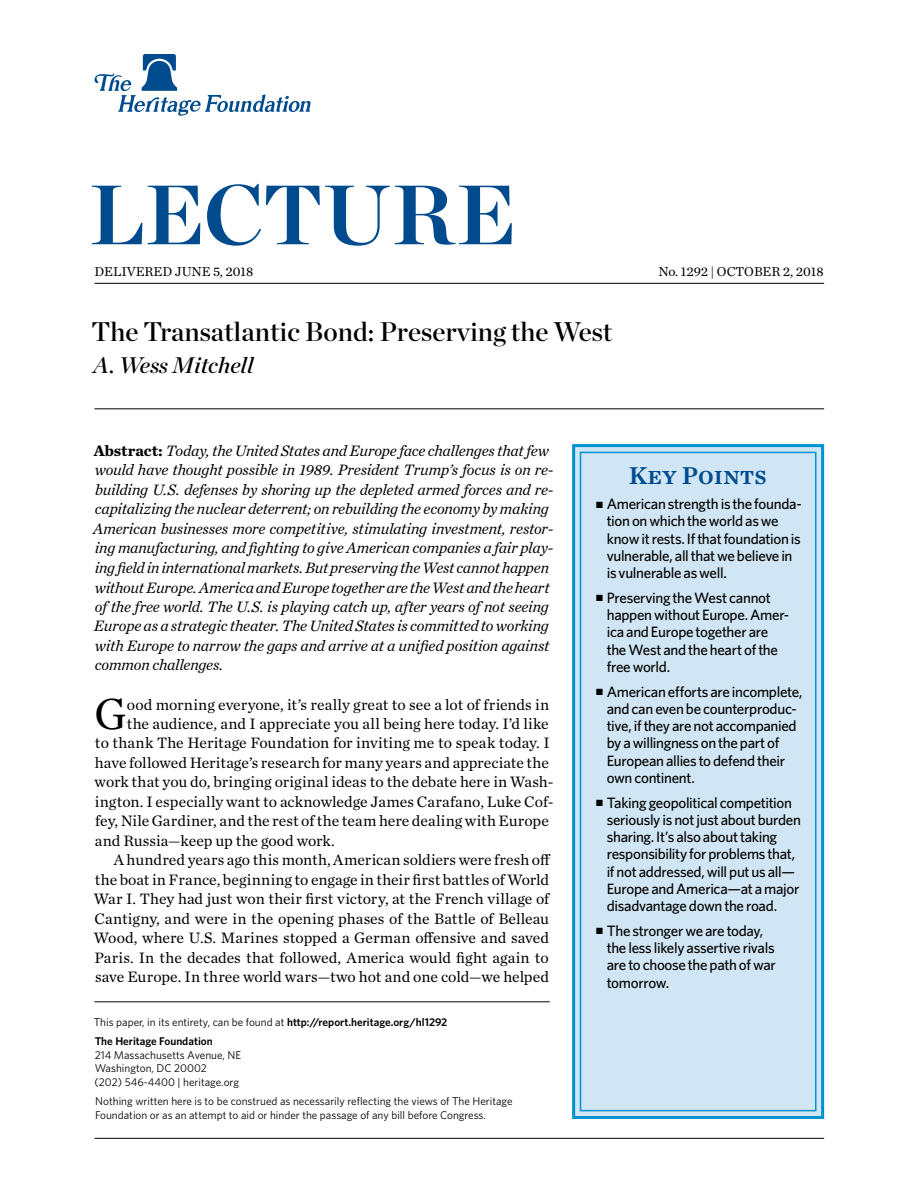
<style>
.page{position:relative;width:918px;height:1188px;background:#fff}
.page>*{position:absolute;margin:0;border:0;box-sizing:border-box;transform-origin:0 0}
.t1{font:84px "Chronicle Display Bold SC800";color:#004b8d}
.t2{font:45.45px "Chronicle Text G1";color:#000}
.t3{font:27px "Chronicle Display Semi";color:#000}
.t4{font:25.5px "Chronicle Text G1 Semi";color:#004b8d}
.t5{font:italic 22.5px "Chronicle Display Semi";color:#000}
.t6{font:15.75px "Chronicle Text G1";letter-spacing:-.005em;color:#000}
.t7{font:italic 15.75px/19.5px "Chronicle Text G1";letter-spacing:-.015em;color:#000}
.t8{font:500 15px/17.2px "Whitney";letter-spacing:-.02em;color:#000}
.t9{font:13.5px "Chronicle Text G1";color:#000}
.t10{font:11.25px/13.5px "Whitney";color:#000}
.t11{font:600 11.25px/19.5px "Whitney";color:#000}
.s1{font-weight:700;font-style:normal}
.s2{font-weight:400}
</style>
<div class="page">
<div style="left:572px;top:444px;width:252px;height:675px;background:#d0e6f4;border:3px solid #0093d0"></div>
<div style="left:580px;top:452px;width:237px;height:659px;border:2px solid #0093d0"></div>
<svg style="left:94px;top:54px;width:217px;height:62px"></svg>
<hr style="left:94px;top:1138px;width:730px;height:1px;background:#000">
<hr style="left:94px;top:283px;width:730px;height:1px;background:#000">
<hr style="left:94px;top:409px;width:730px;height:1px;background:#000">
<hr style="left:94px;top:1002px;width:456px;height:1px;background:#000">
<h1 class="t1" style="left:90px;top:147px;width:428px">LECTURE</h1>
<p class="t9" style="left:94px;top:262px;width:160px">Delivered June 5, 2018</p>
<h3 class="t3" style="left:92px;top:311px;width:522px">The Transatlantic Bond: Preserving the West</h3>
<h3 class="t5" style="left:93px;top:347px;width:162px">A. Wess Mitchell</h3>
<p class="t9" style="left:658px;top:262px;width:167px">No. 1292 | October 2, 2018</p>
<p class="t7" style="left:93px;top:440px;width:462px"><span class="s1">Abstract:</span> Today, the United States and Europe face challenges that few would have thought possible in 1989. President Trump’s focus is on re&shy;building U.S. defenses by shoring up the depleted armed forces and re&shy;capitalizing the nuclear deterrent; on rebuilding the economy by making American businesses more competitive, stimulating investment, restor&shy;ing manufacturing, and fighting to give American companies a fair play&shy;ing field in international markets. But preserving the West cannot happen without Europe. America and Europe together are the West and the heart of the free world. The U.S. is playing catch up, after years of not seeing Europe as a strategic theater. The United States is committed to working with Europe to narrow the gaps and arrive at a unified position against common challenges.</p>
<h2 class="t2" style="left:94px;top:680px;width:34px">G</h2>
<p class="t6" style="left:127px;top:692px;width:424px">ood morning everyone, it’s really great to see a lot of friends in</p>
<p class="t6" style="left:127px;top:712px;width:424px">the audience, and I appreciate you all being here today. I’d like</p>
<p class="t6" style="left:95px;top:731px;width:456px">to thank The Heritage Foundation for inviting me to speak today. I</p>
<p class="t6" style="left:95px;top:751px;width:456px">have followed Heritage’s research for many years and appreciate the</p>
<p class="t6" style="left:95px;top:770px;width:460px">work that you do, bringing original ideas to the debate here in Wash-</p>
<p class="t6" style="left:95px;top:790px;width:460px">ington. I especially want to acknowledge James Carafano, Luke Cof-</p>
<p class="t6" style="left:95px;top:809px;width:455px">fey, Nile Gardiner, and the rest of the team here dealing with Europe</p>
<p class="t6" style="left:95px;top:829px;width:241px">and Russia—keep up the good work.</p>
<p class="t6" style="left:114px;top:848px;width:438px">A hundred years ago this month, American soldiers were fresh off</p>
<p class="t6" style="left:95px;top:868px;width:456px">the boat in France, beginning to engage in their first battles of World</p>
<p class="t6" style="left:94px;top:887px;width:457px">War I. They had just won their first victory, at the French village of</p>
<p class="t6" style="left:95px;top:907px;width:456px">Cantigny, and were in the opening phases of the Battle of Belleau</p>
<p class="t6" style="left:94px;top:926px;width:457px">Wood, where U.S. Marines stopped a German offensive and saved</p>
<p class="t6" style="left:94px;top:946px;width:456px">Paris. In the decades that followed, America would fight again to</p>
<p class="t6" style="left:95px;top:965px;width:455px">save Europe. In three world wars—two hot and one cold—we helped</p>
<p class="t11" style="left:94px;top:1012px;width:355px"><span class="s2">This paper, in its entirety, can be found at</span> http://report.heritage.org/hl1292<br>The Heritage Foundation</p>
<p class="t10" style="left:94px;top:1048px;width:148px">214 Massachusetts Avenue, NE<br>Washington, DC 20002<br>(202) 546-4400 | heritage.org</p>
<p class="t10" style="left:95px;top:1095px;width:419px">Nothing written here is to be construed as necessarily reflecting the views of The Heritage<br>Foundation or as an attempt to aid or hinder the passage of any bill before Congress.</p>
<h3 class="t4" style="left:629px;top:455px;width:139px">Key Points</h3>
<p class="t8" style="left:607px;top:495px;width:196px;text-indent:-11px">■ American strength is the founda&shy;tion on which the world as we know it rests. If that foundation is vulnerable, all that we believe in is vulnerable as well.</p>
<p class="t8" style="left:607px;top:589px;width:184px;text-indent:-11px">■ Preserving the West cannot happen without Europe. Amer&shy;ica and Europe together are the West and the heart of the free world.</p>
<p class="t8" style="left:607px;top:683px;width:197px;text-indent:-11px">■ American efforts are incomplete, and can even be counterproduc&shy;tive, if they are not accompanied by a willingness on the part of<br>European allies to defend their own continent.</p>
<p class="t8" style="left:607px;top:794px;width:196px;text-indent:-11px">■ Taking geopolitical competition seriously is not just about burden sharing. It’s also about taking responsibility for problems that, if not addressed, will put us all—<br>Europe and America—at a major disadvantage down the road.</p>
<p class="t8" style="left:607px;top:922px;width:171px;text-indent:-11px">■ The stronger we are today, the less likely assertive rivals are to choose the path of war tomorrow.</p>
</div>
